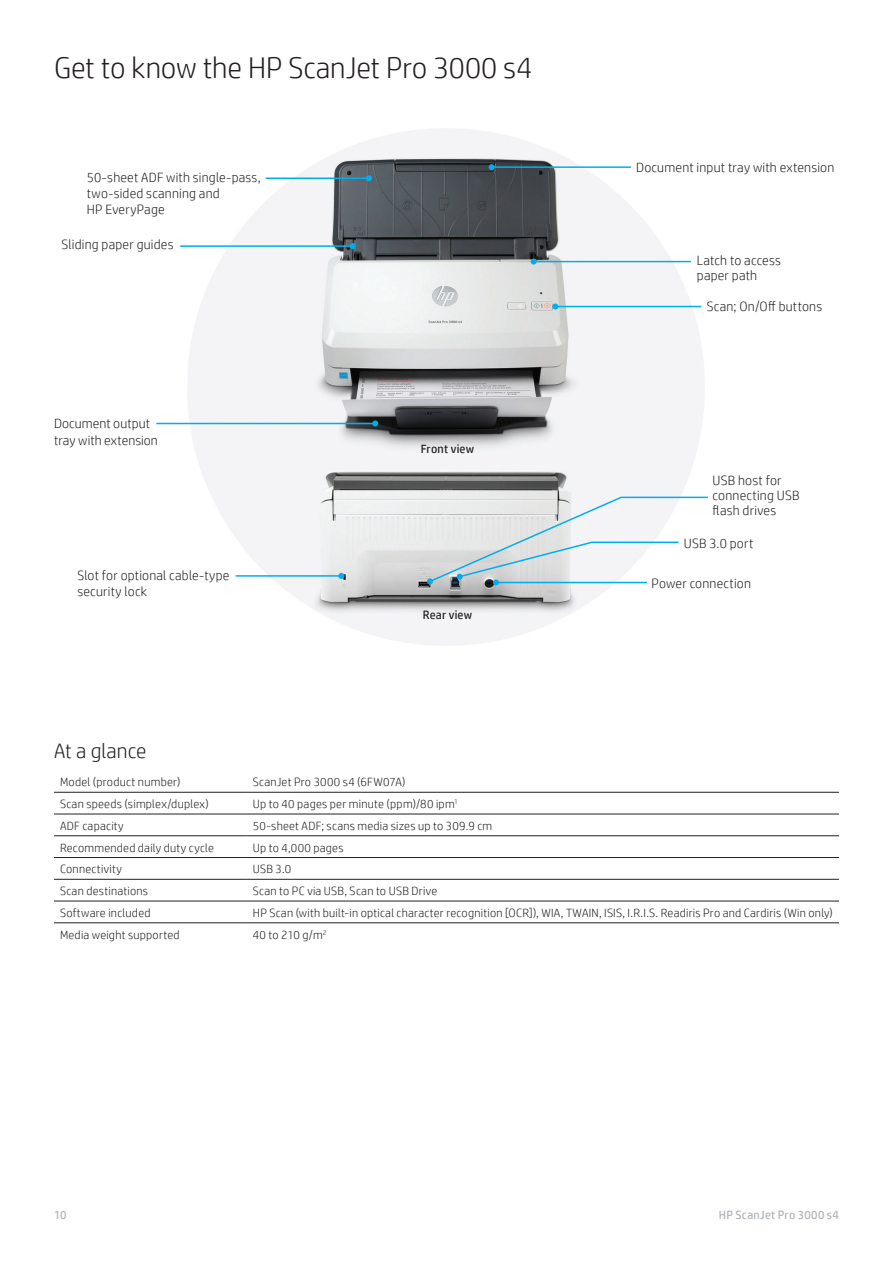
<style>
.page{position:relative;width:893px;height:1263px;background:#fff}
.page>*{position:absolute;margin:0;border:0;box-sizing:border-box;transform-origin:0 0}
.Document_type_12_14{font:300 30px "HP Simplified";letter-spacing:-.005em;color:#231f20}
.Document_type_12_14-2{font:300 21px "HP Simplified";letter-spacing:.005em;color:#231f20}
.Subhead_14_16_blue{font:300 13.5px/16.2px "HP Simplified";letter-spacing:.015em;color:#231f20}
.Body{font:300 12px "HP Simplified";letter-spacing:.02em;color:#231f20}
.t1{font:12px "HP Simplified";letter-spacing:.02em;color:#b0b4b8}
.Subhead_14_16_blue-2{font:12px "HP Simplified";letter-spacing:.015em;color:#231f20}
</style>
<div class="page">
<img style="left:187px;top:129px;width:517px;height:516px">
<hr style="left:180px;top:245px;width:173px;height:2px;background:#00aeef">
<svg style="left:350px;top:243px;width:6px;height:6px"></svg>
<hr style="left:266px;top:177px;width:103px;height:2px;background:#00aeef">
<svg style="left:366px;top:175px;width:6px;height:6px"></svg>
<hr style="left:156px;top:423px;width:219px;height:1px;background:#00aeef">
<svg style="left:372px;top:420px;width:6px;height:6px"></svg>
<hr style="left:492px;top:166px;width:139px;height:2px;background:#00aeef">
<svg style="left:489px;top:164px;width:6px;height:6px"></svg>
<hr style="left:534px;top:261px;width:157px;height:1px;background:#00aeef">
<svg style="left:531px;top:259px;width:6px;height:6px"></svg>
<hr style="left:555px;top:306px;width:146px;height:1px;background:#00aeef">
<svg style="left:552px;top:303px;width:6px;height:6px"></svg>
<hr style="left:236px;top:575px;width:105px;height:2px;background:#00aeef">
<svg style="left:338px;top:573px;width:6px;height:6px"></svg>
<svg style="left:427px;top:496px;width:281px;height:89px"></svg>
<hr style="left:54px;top:792px;width:193px;height:1px;background:#231f20">
<hr style="left:247px;top:792px;width:592px;height:1px;background:#231f20">
<hr style="left:54px;top:814px;width:193px;height:1px;background:#231f20">
<hr style="left:247px;top:814px;width:592px;height:1px;background:#231f20">
<hr style="left:54px;top:835px;width:193px;height:1px;background:#231f20">
<hr style="left:247px;top:835px;width:592px;height:1px;background:#231f20">
<hr style="left:54px;top:857px;width:193px;height:1px;background:#231f20">
<hr style="left:247px;top:857px;width:592px;height:1px;background:#231f20">
<hr style="left:54px;top:879px;width:193px;height:1px;background:#231f20">
<hr style="left:247px;top:879px;width:592px;height:1px;background:#231f20">
<hr style="left:54px;top:901px;width:193px;height:1px;background:#231f20">
<hr style="left:247px;top:901px;width:592px;height:1px;background:#231f20">
<hr style="left:54px;top:922px;width:193px;height:1px;background:#231f20">
<hr style="left:247px;top:922px;width:592px;height:1px;background:#231f20">
<p class="Document_type_12_14" style="left:54px;top:51px;width:480px">Get to know the HP ScanJet Pro 3000 s4</p>
<p class="Subhead_14_16_blue" style="left:87px;top:169px;width:175px">50-sheet ADF with single-pass, two-sided scanning and<br>HP EveryPage</p>
<p class="Subhead_14_16_blue" style="left:62px;top:236px;width:114px">Sliding paper guides</p>
<p class="Subhead_14_16_blue" style="left:54px;top:415px;width:105px">Document output tray with extension</p>
<p class="Subhead_14_16_blue" style="left:77px;top:567px;width:154px">Slot for optional cable-type security lock</p>
<p class="Subhead_14_16_blue-2" style="left:421px;top:442px;width:55px">Front view</p>
<p class="Subhead_14_16_blue-2" style="left:423px;top:608px;width:51px">Rear view</p>
<p class="Subhead_14_16_blue" style="left:636px;top:159px;width:200px">Document input tray with extension</p>
<p class="Subhead_14_16_blue" style="left:697px;top:253px;width:86px;line-height:15px">Latch to access paper path</p>
<p class="Subhead_14_16_blue" style="left:707px;top:298px;width:117px">Scan; On/Off buttons</p>
<p class="Subhead_14_16_blue" style="left:713px;top:473px;width:88px;line-height:15px">USB host for connecting USB flash drives</p>
<p class="Subhead_14_16_blue" style="left:684px;top:535px;width:71px">USB 3.0 port</p>
<p class="Subhead_14_16_blue" style="left:651px;top:575px;width:101px">Power connection</p>
<p class="Document_type_12_14-2" style="left:54px;top:739px;width:94px">At a glance</p>
<p class="Body" style="left:60px;top:775px;width:122px">Model (product number)</p>
<p class="Body" style="left:253px;top:775px;width:154px">ScanJet Pro 3000 s4 (6FW07A)</p>
<p class="Body" style="left:60px;top:797px;width:150px">Scan speeds (simplex/duplex)</p>
<p class="Body" style="left:253px;top:797px;width:206px">Up to 40 pages per minute (ppm)/80 ipm<sup>1</sup></p>
<p class="Body" style="left:60px;top:819px;width:65px">ADF capacity</p>
<p class="Body" style="left:253px;top:819px;width:241px">50-sheet ADF; scans media sizes up to 309.9 cm</p>
<p class="Body" style="left:60px;top:841px;width:156px">Recommended daily duty cycle</p>
<p class="Body" style="left:253px;top:841px;width:92px">Up to 4,000 pages</p>
<p class="Body" style="left:60px;top:862px;width:63px">Connectivity</p>
<p class="Body" style="left:253px;top:862px;width:40px">USB 3.0</p>
<p class="Body" style="left:60px;top:884px;width:90px">Scan destinations</p>
<p class="Body" style="left:253px;top:884px;width:186px">Scan to PC via USB, Scan to USB Drive</p>
<p class="Body" style="left:60px;top:906px;width:92px">Software included</p>
<p class="Body" style="left:253px;top:906px;width:582px">HP Scan (with built-in optical character recognition [OCR]), WIA, TWAIN, ISIS, I.R.I.S. Readiris Pro and Cardiris (Win only)</p>
<p class="Body" style="left:60px;top:928px;width:121px">Media weight supported</p>
<p class="Body" style="left:253px;top:928px;width:75px">40 to 210 g/m<sup>2</sup></p>
<p class="t1" style="left:54px;top:1208px;width:14px">10</p>
<p class="t1" style="left:719px;top:1208px;width:122px">HP ScanJet Pro 3000 s4</p>
</div>
